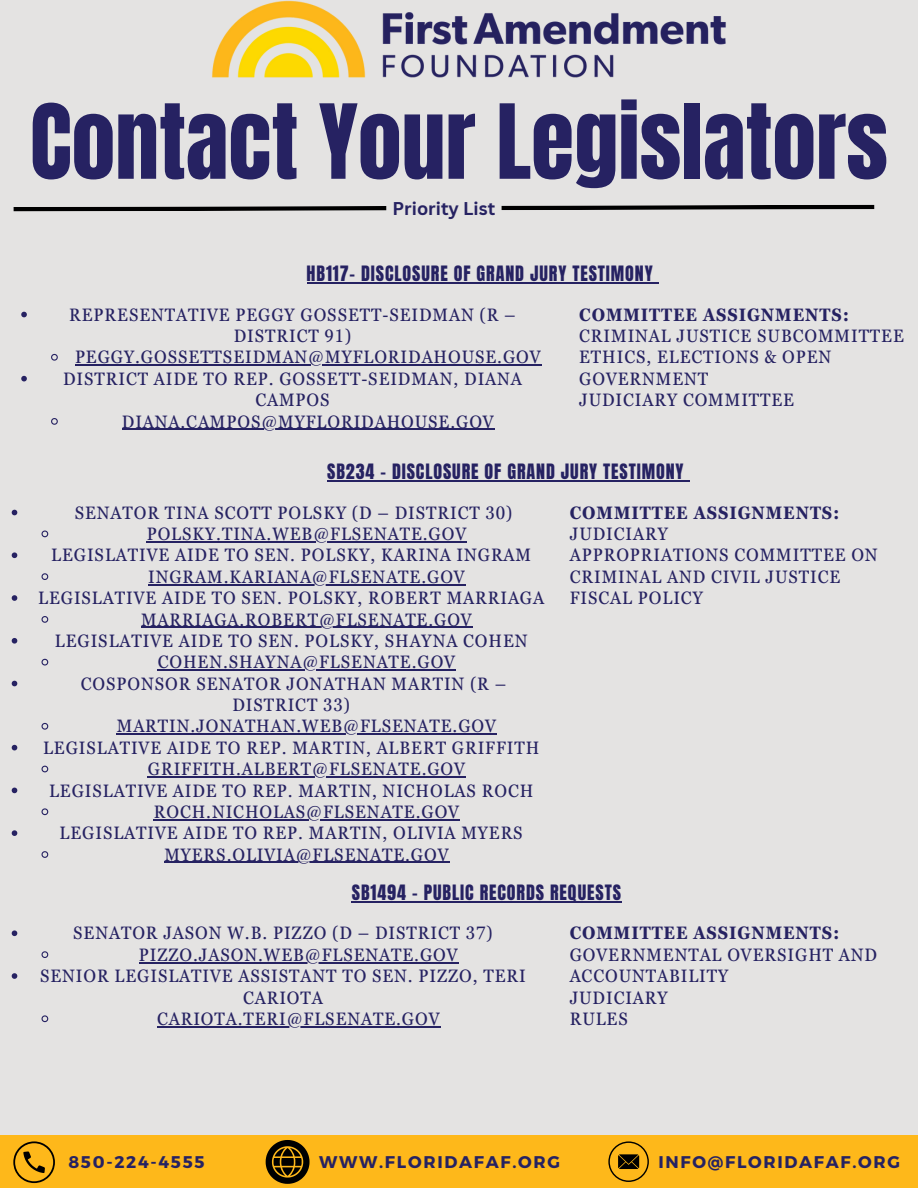
<style>
.page{position:relative;width:918px;height:1188px;background:#e4e3e2}
.page>*{position:absolute;margin:0;border:0;box-sizing:border-box;transform-origin:0 0}
.t1{font:87.9px "Anton";color:#262262}
.t2{font:condensed 18px/21.3px "Georgia Pro";letter-spacing:.05em;color:#262262;text-align:center}
.t3{font:18px "Anton";letter-spacing:.05em;color:#262262}
.t4{font:700 condensed 18px "Georgia Pro";letter-spacing:.05em;color:#262262}
.t5{font:700 18px "Canva Sans";letter-spacing:-.005em;color:#262262}
.t6{font:700 16.95px "Montserrat";letter-spacing:.1em;color:#262262}
</style>
<div class="page">
<div style="left:0;top:1135px;width:918px;height:53px;background:#feb81a"></div>
<img style="left:212px;top:0;width:514px;height:78px">
<svg style="left:608px;top:1141px;width:41px;height:41px"></svg>
<svg style="left:13px;top:1141px;width:42px;height:42px"></svg>
<svg style="left:266px;top:1140px;width:44px;height:44px"></svg>
<svg style="left:13px;top:205px;width:862px;height:6px"></svg>
<svg style="left:12px;top:510px;width:5px;height:5px"></svg>
<svg style="left:41px;top:530px;width:8px;height:8px"></svg>
<hr style="left:147px;top:541px;width:320px;height:1px;background:#262262">
<svg style="left:12px;top:552px;width:5px;height:6px"></svg>
<svg style="left:41px;top:573px;width:8px;height:7px"></svg>
<hr style="left:148px;top:584px;width:318px;height:1px;background:#262262">
<svg style="left:12px;top:595px;width:5px;height:6px"></svg>
<svg style="left:41px;top:616px;width:8px;height:7px"></svg>
<hr style="left:141px;top:627px;width:332px;height:1px;background:#262262">
<svg style="left:12px;top:638px;width:5px;height:6px"></svg>
<svg style="left:41px;top:658px;width:8px;height:8px"></svg>
<hr style="left:158px;top:669px;width:298px;height:2px;background:#262262">
<svg style="left:12px;top:681px;width:5px;height:5px"></svg>
<svg style="left:41px;top:722px;width:8px;height:8px"></svg>
<hr style="left:117px;top:734px;width:380px;height:1px;background:#262262">
<svg style="left:12px;top:745px;width:5px;height:5px"></svg>
<svg style="left:41px;top:765px;width:8px;height:8px"></svg>
<hr style="left:148px;top:776px;width:318px;height:1px;background:#262262">
<svg style="left:12px;top:788px;width:5px;height:5px"></svg>
<svg style="left:41px;top:808px;width:8px;height:8px"></svg>
<hr style="left:154px;top:819px;width:306px;height:1px;background:#262262">
<svg style="left:12px;top:830px;width:5px;height:6px"></svg>
<svg style="left:41px;top:851px;width:8px;height:7px"></svg>
<hr style="left:164px;top:862px;width:286px;height:1px;background:#262262">
<hr style="left:327px;top:480px;width:53px;height:2px;background:#262262">
<hr style="left:380px;top:480px;width:305px;height:2px;background:#262262">
<svg style="left:21px;top:312px;width:6px;height:5px"></svg>
<svg style="left:51px;top:353px;width:7px;height:8px"></svg>
<hr style="left:75px;top:365px;width:467px;height:1px;background:#262262">
<svg style="left:21px;top:376px;width:6px;height:5px"></svg>
<svg style="left:51px;top:418px;width:7px;height:7px"></svg>
<hr style="left:122px;top:429px;width:373px;height:1px;background:#262262">
<hr style="left:307px;top:282px;width:43px;height:2px;background:#262262">
<hr style="left:350px;top:282px;width:304px;height:2px;background:#262262">
<svg style="left:12px;top:930px;width:5px;height:6px"></svg>
<svg style="left:41px;top:951px;width:8px;height:7px"></svg>
<hr style="left:139px;top:962px;width:320px;height:1px;background:#262262">
<svg style="left:12px;top:973px;width:5px;height:6px"></svg>
<svg style="left:41px;top:1015px;width:8px;height:8px"></svg>
<hr style="left:157px;top:1026px;width:284px;height:1px;background:#262262">
<hr style="left:352px;top:901px;width:270px;height:1px;background:#262262">
<p class="t1" style="left:30px;top:79px;width:860px">Contact Your Legislators</p>
<p class="t5" style="left:392px;top:196px;width:104px">Priority List</p>
<p class="t3" style="left:307px;top:261px;width:348px">HB117- DISCLOSURE OF GRAND JURY TESTIMONY</p>
<p class="t2" style="left:69px;top:304px;width:448px">REPRESENTATIVE PEGGY GOSSETT-SEIDMAN (R –<br>DISTRICT 91)</p>
<p class="t2" style="left:75px;top:347px;width:467px">PEGGY.GOSSETTSEIDMAN@MYFLORIDAHOUSE.GOV</p>
<p class="t2" style="left:63px;top:368px;width:460px">DISTRICT AIDE TO REP. GOSSETT-SEIDMAN, DIANA<br>CAMPOS</p>
<p class="t2" style="left:122px;top:411px;width:373px">DIANA.CAMPOS@MYFLORIDAHOUSE.GOV</p>
<p class="t4" style="left:579px;top:304px;width:271px">COMMITTEE ASSIGNMENTS:</p>
<p class="t2" style="left:579px;top:325px;width:326px">CRIMINAL JUSTICE SUBCOMMITTEE</p>
<p class="t2" style="left:579px;top:347px;width:254px;text-align:left">ETHICS, ELECTIONS &amp; OPEN<br>GOVERNMENT</p>
<p class="t2" style="left:579px;top:389px;width:216px">JUDICIARY COMMITTEE</p>
<p class="t3" style="left:327px;top:459px;width:358px">SB234 - DISCLOSURE OF GRAND JURY TESTIMONY</p>
<p class="t2" style="left:75px;top:502px;width:439px">SENATOR TINA SCOTT POLSKY (D – DISTRICT 30)</p>
<p class="t2" style="left:147px;top:523px;width:321px">POLSKY.TINA.WEB@FLSENATE.GOV</p>
<p class="t2" style="left:51px;top:545px;width:482px">LEGISLATIVE AIDE TO SEN. POLSKY, KARINA INGRAM</p>
<p class="t2" style="left:148px;top:566px;width:318px">INGRAM.KARIANA@FLSENATE.GOV</p>
<p class="t2" style="left:38px;top:587px;width:508px">LEGISLATIVE AIDE TO SEN. POLSKY, ROBERT MARRIAGA</p>
<p class="t2" style="left:141px;top:609px;width:332px">MARRIAGA.ROBERT@FLSENATE.GOV</p>
<p class="t2" style="left:55px;top:630px;width:474px">LEGISLATIVE AIDE TO SEN. POLSKY, SHAYNA COHEN</p>
<p class="t2" style="left:158px;top:651px;width:299px">COHEN.SHAYNA@FLSENATE.GOV</p>
<p class="t2" style="left:81px;top:673px;width:427px">COSPONSOR SENATOR JONATHAN MARTIN (R –<br>DISTRICT 33)</p>
<p class="t2" style="left:117px;top:716px;width:381px">MARTIN.JONATHAN.WEB@FLSENATE.GOV</p>
<p class="t2" style="left:43px;top:737px;width:498px">LEGISLATIVE AIDE TO REP. MARTIN, ALBERT GRIFFITH</p>
<p class="t2" style="left:148px;top:758px;width:319px">GRIFFITH.ALBERT@FLSENATE.GOV</p>
<p class="t2" style="left:49px;top:780px;width:486px">LEGISLATIVE AIDE TO REP. MARTIN, NICHOLAS ROCH</p>
<p class="t2" style="left:154px;top:801px;width:307px">ROCH.NICHOLAS@FLSENATE.GOV</p>
<p class="t2" style="left:60px;top:822px;width:465px">LEGISLATIVE AIDE TO REP. MARTIN, OLIVIA MYERS</p>
<p class="t2" style="left:164px;top:844px;width:286px">MYERS.OLIVIA@FLSENATE.GOV</p>
<p class="t4" style="left:570px;top:502px;width:271px">COMMITTEE ASSIGNMENTS:</p>
<p class="t2" style="left:570px;top:523px;width:99px">JUDICIARY</p>
<p class="t2" style="left:570px;top:545px;width:309px;text-align:left">APPROPRIATIONS COMMITTEE ON<br>CRIMINAL AND CIVIL JUSTICE</p>
<p class="t2" style="left:570px;top:587px;width:135px">FISCAL POLICY</p>
<p class="t3" style="left:352px;top:880px;width:271px">SB1494 - PUBLIC RECORDS REQUESTS</p>
<p class="t2" style="left:73px;top:923px;width:421px">SENATOR JASON W.B. PIZZO (D – DISTRICT 37)</p>
<p class="t2" style="left:139px;top:944px;width:320px">PIZZO.JASON.WEB@FLSENATE.GOV</p>
<p class="t2" style="left:40px;top:965px;width:487px">SENIOR LEGISLATIVE ASSISTANT TO SEN. PIZZO, TERI<br>CARIOTA</p>
<p class="t2" style="left:157px;top:1008px;width:284px">CARIOTA.TERI@FLSENATE.GOV</p>
<p class="t4" style="left:570px;top:923px;width:271px">COMMITTEE ASSIGNMENTS:</p>
<p class="t2" style="left:570px;top:944px;width:309px;text-align:left">GOVERNMENTAL OVERSIGHT AND<br>ACCOUNTABILITY</p>
<p class="t2" style="left:570px;top:987px;width:99px">JUDICIARY</p>
<p class="t2" style="left:570px;top:1008px;width:60px">RULES</p>
<p class="t6" style="left:68px;top:1151px;width:138px">850-224-4555</p>
<p class="t6" style="left:319px;top:1151px;width:242px">WWW.FLORIDAFAF.ORG</p>
<p class="t6" style="left:659px;top:1151px;width:243px">INFO@FLORIDAFAF.ORG</p>
</div>
